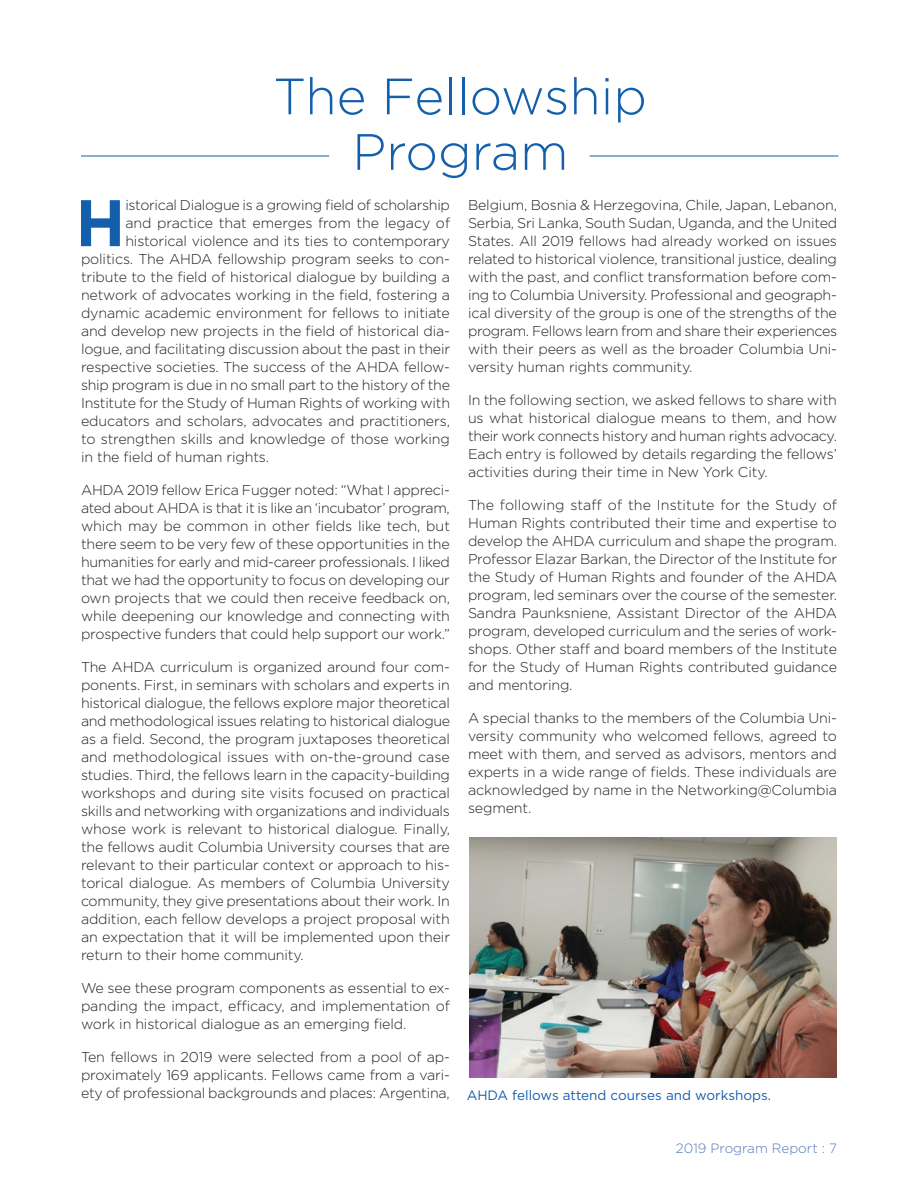
<style>
.page{position:relative;width:918px;height:1188px;background:#fff}
.page>*{position:absolute;margin:0;border:0;box-sizing:border-box;transform-origin:0 0}
.fixed_type{font:700 65.7px "Gotham";color:#135fac}
.t1{font:300 51px "Gotham";color:#135fac}
.fixed_type-2{font:300 14.25px/18px "Gotham";letter-spacing:-.01em;color:#231f20;text-align:justify}
.t2{font:13.5px "Gotham";color:#135fac}
.t3{font:300 13.5px "Gotham";color:#5679bb}
</style>
<div class="page">
<hr style="left:81px;top:156px;width:248px;height:1px;background:#135fac">
<hr style="left:590px;top:156px;width:248px;height:1px;background:#135fac">
<img style="left:470px;top:838px;width:367px;height:239px">
<p class="t1" style="left:274px;top:64px;width:375px">The Fellowship</p>
<p class="t1" style="left:352px;top:120px;width:218px">Program</p>
<p class="fixed_type" style="left:75px;top:179px;width:51px">H</p>
<p class="fixed_type-2" style="left:125px;top:196px;width:326px">istorical Dialogue is a growing field of scholarship</p>
<p class="fixed_type-2" style="left:125px;top:214px;width:326px">and practice that emerges from the legacy of</p>
<p class="fixed_type-2" style="left:125px;top:232px;width:326px">historical violence and its ties to contemporary</p>
<p class="fixed_type-2" style="left:81px;top:250px;width:371px">politics. The AHDA fellowship program seeks to con-</p>
<p class="fixed_type-2" style="left:81px;top:268px;width:371px">tribute to the field of historical dialogue by building a</p>
<p class="fixed_type-2" style="left:81px;top:286px;width:371px">network of advocates working in the field, fostering a</p>
<p class="fixed_type-2" style="left:81px;top:304px;width:370px">dynamic academic environment for fellows to initiate</p>
<p class="fixed_type-2" style="left:81px;top:322px;width:371px">and develop new projects in the field of historical dia-</p>
<p class="fixed_type-2" style="left:81px;top:340px;width:371px">logue, and facilitating discussion about the past in their</p>
<p class="fixed_type-2" style="left:81px;top:358px;width:371px">respective societies. The success of the AHDA fellow-</p>
<p class="fixed_type-2" style="left:81px;top:376px;width:371px">ship program is due in no small part to the history of the</p>
<p class="fixed_type-2" style="left:81px;top:394px;width:371px">Institute for the Study of Human Rights of working with</p>
<p class="fixed_type-2" style="left:81px;top:412px;width:370px">educators and scholars, advocates and practitioners,</p>
<p class="fixed_type-2" style="left:81px;top:430px;width:370px">to strengthen skills and knowledge of those working</p>
<p class="fixed_type-2" style="left:81px;top:448px;width:187px">in the field of human rights.</p>
<p class="fixed_type-2" style="left:81px;top:481px;width:371px">AHDA 2019 fellow Erica Fugger noted: “What I appreci&shy;ated about AHDA is that it is like an ‘incubator’ program, which may be common in other fields like tech, but there seem to be very few of these opportunities in the humanities for early and mid-career professionals. I liked that we had the opportunity to focus on developing our own projects that we could then receive feedback on, while deepening our knowledge and connecting with prospective funders that could help support our work.”</p>
<p class="fixed_type-2" style="left:81px;top:658px;width:371px">The AHDA curriculum is organized around four com&shy;ponents. First, in seminars with scholars and experts in historical dialogue, the fellows explore major theoretical and methodological issues relating to historical dialogue as a field. Second, the program juxtaposes theoretical and methodological issues with on-the-ground case studies. Third, the fellows learn in the capacity-building workshops and during site visits focused on practical skills and networking with organizations and individuals whose work is relevant to historical dialogue. Finally, the fellows audit Columbia University courses that are relevant to their particular context or approach to his&shy;torical dialogue. As members of Columbia University community, they give presentations about their work. In addition, each fellow develops a project proposal with an expectation that it will be implemented upon their return to their home community.</p>
<p class="fixed_type-2" style="left:81px;top:979px;width:371px">We see these program components as essential to ex&shy;panding the impact, efficacy, and implementation of work in historical dialogue as an emerging field.</p>
<p class="fixed_type-2" style="left:81px;top:1048px;width:371px">Ten fellows in 2019 were selected from a pool of ap&shy;proximately 169 applicants. Fellows came from a vari&shy;ety of professional backgrounds and places: Argentina,</p>
<p class="fixed_type-2" style="left:468px;top:196px;width:371px">Belgium, Bosnia &amp; Herzegovina, Chile, Japan, Lebanon, Serbia, Sri Lanka, South Sudan, Uganda, and the United States. All 2019 fellows had already worked on issues related to historical violence, transitional justice, dealing with the past, and conflict transformation before com&shy;ing to Columbia University. Professional and geograph&shy;ical diversity of the group is one of the strengths of the program. Fellows learn from and share their experiences with their peers as well as the broader Columbia Uni&shy;versity human rights community.</p>
<p class="fixed_type-2" style="left:468px;top:391px;width:371px;text-align:left">In the following section, we asked fellows to share with us what historical dialogue means to them, and how their work connects history and human rights advocacy.<br>Each entry is followed by details regarding the fellows’ activities during their time in New York City.</p>
<p class="fixed_type-2" style="left:468px;top:496px;width:371px;text-align:left">The following staff of the Institute for the Study of Human Rights contributed their time and expertise to develop the AHDA curriculum and shape the program.<br>Professor Elazar Barkan, the Director of the Institute for the Study of Human Rights and founder of the AHDA program, led seminars over the course of the semester.<br>Sandra Paunksniene, Assistant Director of the AHDA program, developed curriculum and the series of work&shy;shops. Other staff and board members of the Institute for the Study of Human Rights contributed guidance and mentoring.</p>
<p class="fixed_type-2" style="left:468px;top:709px;width:371px">A special thanks to the members of the Columbia Uni&shy;versity community who welcomed fellows, agreed to meet with them, and served as advisors, mentors and experts in a wide range of fields. These individuals are acknowledged by name in the Networking@Columbia segment.</p>
<p class="t2" style="left:467px;top:1087px;width:306px">AHDA fellows attend courses and workshops.</p>
<p class="t3" style="left:676px;top:1140px;width:163px">2019 Program Report : 7</p>
</div>
